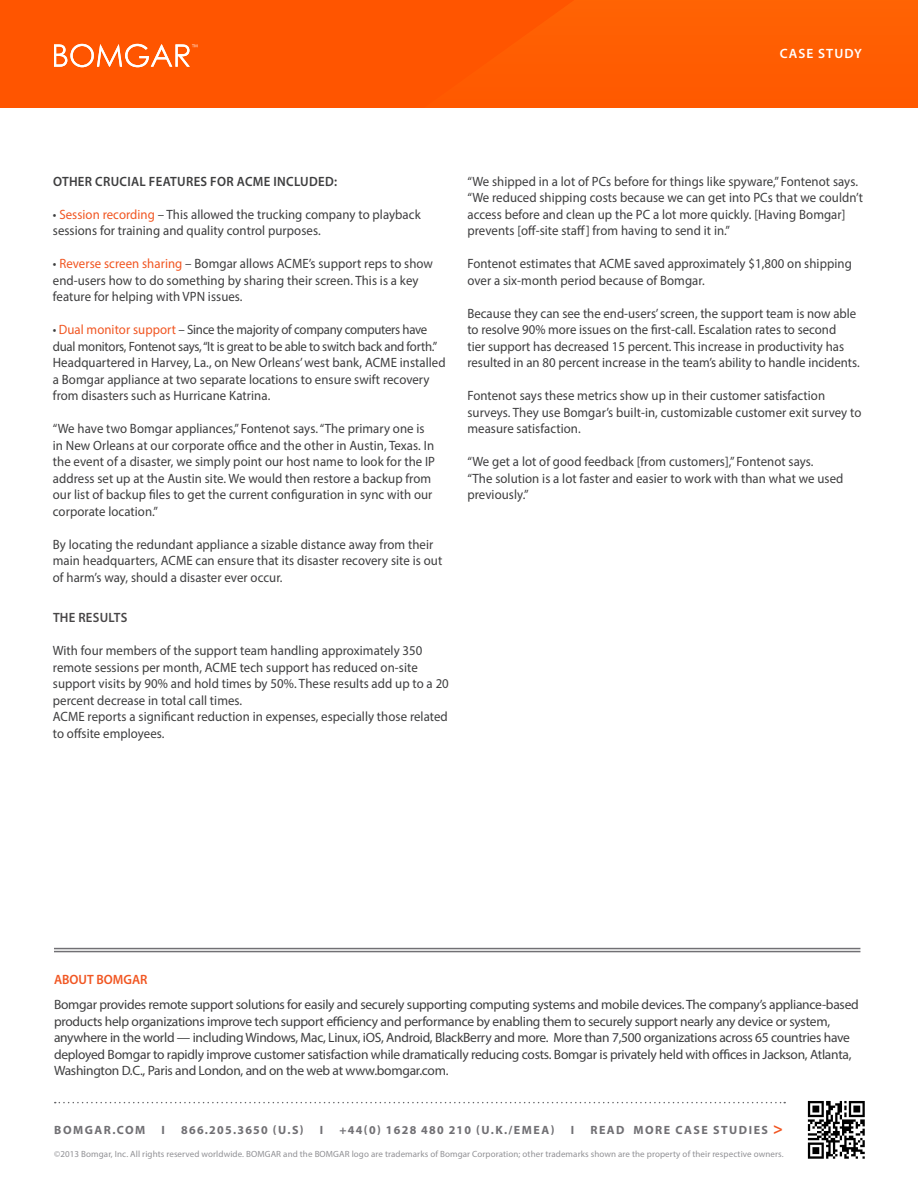
<style>
.page{position:relative;width:918px;height:1188px;background:#fff}
.page>*{position:absolute;margin:0;border:0;box-sizing:border-box;transform-origin:0 0}
.t1{font:13.5px/16.5px "Myriad Pro";letter-spacing:.005em;color:#3e3e3f;scale:.95 1}
.t2{font:13.5px/16.5px "Myriad Pro";letter-spacing:-.02em;color:#3e3e3f}
.t3{font:13.5px/16.5px "Myriad Pro";letter-spacing:-.02em;color:#3e3e3f;scale:.95 1}
.t4{font:600 13.5px "Myriad Pro";letter-spacing:.025em;color:#3e3e3f;scale:.95 1}
.t5{font:600 13.5px "Myriad Pro";letter-spacing:.02em;color:#484647;scale:.95 1}
.t6{font:600 13.5px "Myriad Pro";letter-spacing:.075em;color:#fff}
.t7{font:700 12px "Myriad Pro";letter-spacing:.105em;color:#717074}
.t8{font:700 12px "Myriad Pro";letter-spacing:.125em;color:#717074}
.t9{font:9px "Myriad Pro";letter-spacing:.01em;color:#919195}
.s1{color:#f15622}
.s2{font-weight:600;color:#f15622}
.s3{font-size:16.5px;color:#f15622}
</style>
<div class="page">
<div style="left:0;top:0;width:918px;height:108px;background:#f50"></div>
<div style="left:527px;top:0;width:391px;height:35px;background:#ff6103"></div>
<svg style="left:54px;top:44px;width:143px;height:23px"></svg>
<img style="left:807px;top:1100px;width:58px;height:58px">
<svg style="left:55px;top:1102px;width:730px;height:1px"></svg>
<hr style="left:54px;top:948px;width:806px;height:1px;background:#717074">
<hr style="left:54px;top:951px;width:806px;height:1px;background:#717074">
<p class="t6" style="left:780px;top:45px;width:84px">CASE STUDY</p>
<p class="t4" style="left:53px;top:173px;width:301px">OTHER CRUCIAL FEATURES FOR ACME INCLUDED:</p>
<p class="t1" style="left:53px;top:206px;width:389px">• <span class="s1">Session recording</span> – This allowed the trucking company to playback sessions for training and quality control purposes.</p>
<p class="t1" style="left:53px;top:255px;width:402px">• <span class="s1">Reverse screen sharing</span> – Bomgar allows ACME’s support reps to show end-users how to do something by sharing their screen. This is a key feature for helping with VPN issues.</p>
<p class="t3" style="left:53px;top:321px;width:406px">• <span class="s1">Dual monitor support</span> – Since the majority of company computers have dual monitors, Fontenot says, “It is great to be able to switch back and forth.”</p>
<p class="t1" style="left:53px;top:354px;width:415px">Headquartered in Harvey, La., on New Orleans’ west bank, ACME installed a Bomgar appliance at two separate locations to ensure swift recovery from disasters such as Hurricane Katrina.</p>
<p class="t1" style="left:53px;top:420px;width:404px">“We have two Bomgar appliances,” Fontenot says. “The primary one is in New Orleans at our corporate office and the other in Austin, Texas. In the event of a disaster, we simply point our host name to look for the IP address set up at the Austin site. We would then restore a backup from our list of backup files to get the current configuration in sync with our</p>
<p class="t1" style="left:53px;top:503px;width:112px">corporate location.”</p>
<p class="t1" style="left:53px;top:536px;width:411px">By locating the redundant appliance a sizable distance away from their main headquarters, ACME can ensure that its disaster recovery site is out of harm’s way, should a disaster ever occur.</p>
<p class="t5" style="left:53px;top:609px;width:80px">THE RESULTS</p>
<p class="t1" style="left:53px;top:642px;width:418px">With four members of the support team handling approximately 350 remote sessions per month, ACME tech support has reduced on-site support visits by 90% and hold times by 50%. These results add up to a 20 percent decrease in total call times.</p>
<p class="t1" style="left:53px;top:708px;width:417px">ACME reports a significant reduction in expenses, especially those related to offsite employees.</p>
<p class="t1" style="left:467px;top:173px;width:418px">“We shipped in a lot of PCs before for things like spyware,” Fontenot says. “We reduced shipping costs because we can get into PCs that we couldn’t access before and clean up the PC a lot more quickly. [Having Bomgar] prevents [off-site staff] from having to send it in.”</p>
<p class="t1" style="left:467px;top:255px;width:406px">Fontenot estimates that ACME saved approximately $1,800 on shipping over a six-month period because of Bomgar.</p>
<p class="t1" style="left:467px;top:305px;width:414px">Because they can see the end-users’ screen, the support team is now able to resolve 90% more issues on the first-call. Escalation rates to second<br>tier support has decreased 15 percent. This increase in productivity has resulted in an 80 percent increase in the team’s ability to handle incidents.</p>
<p class="t1" style="left:467px;top:387px;width:416px">Fontenot says these metrics show up in their customer satisfaction surveys. They use Bomgar’s built-in, customizable customer exit survey to measure satisfaction.</p>
<p class="t1" style="left:467px;top:453px;width:366px">“We get a lot of good feedback [from customers],” Fontenot says.</p>
<p class="t1" style="left:467px;top:470px;width:397px">“The solution is a lot faster and easier to work with than what we used previously.”</p>
<p class="t2" style="left:54px;top:966px;width:806px;line-height:25.5px"><span class="s2">ABOUT BOMGAR<br></span>Bomgar provides remote support solutions for easily and securely supporting computing systems and mobile devices. The company’s appliance-based</p>
<p class="t2" style="left:54px;top:1013px;width:799px">products help organizations improve tech support efficiency and performance by enabling them to securely support nearly any device or system, anywhere in the world — including Windows, Mac, Linux, iOS, Android, BlackBerry and more. More than 7,500 organizations across 65 countries have deployed Bomgar to rapidly improve customer satisfaction while dramatically reducing costs. Bomgar is privately held with offices in Jackson, Atlanta, Washington D.C., Paris and London, and on the web at www.bomgar.com.</p>
<p class="t8" style="left:54px;top:1122px;width:93px">BOMGAR.COM</p>
<p class="t8" style="left:162px;top:1122px;width:5px">I</p>
<p class="t7" style="left:181px;top:1122px;width:124px">866.205.3650 (U.S)</p>
<p class="t8" style="left:320px;top:1122px;width:5px">I</p>
<p class="t7" style="left:340px;top:1122px;width:217px">+44(0) 1628 480 210 (U.K./EMEA)</p>
<p class="t8" style="left:571px;top:1122px;width:5px">I</p>
<p class="t8" style="left:590px;top:1122px;width:194px">READ MORE CASE STUDIES <span class="s3">&gt;</span></p>
<p class="t9" style="left:54px;top:1149px;width:731px">©2013 Bomgar, Inc. All rights reserved worldwide. BOMGAR and the BOMGAR logo are trademarks of Bomgar Corporation; other trademarks shown are the property of their respective owners.</p>
</div>
